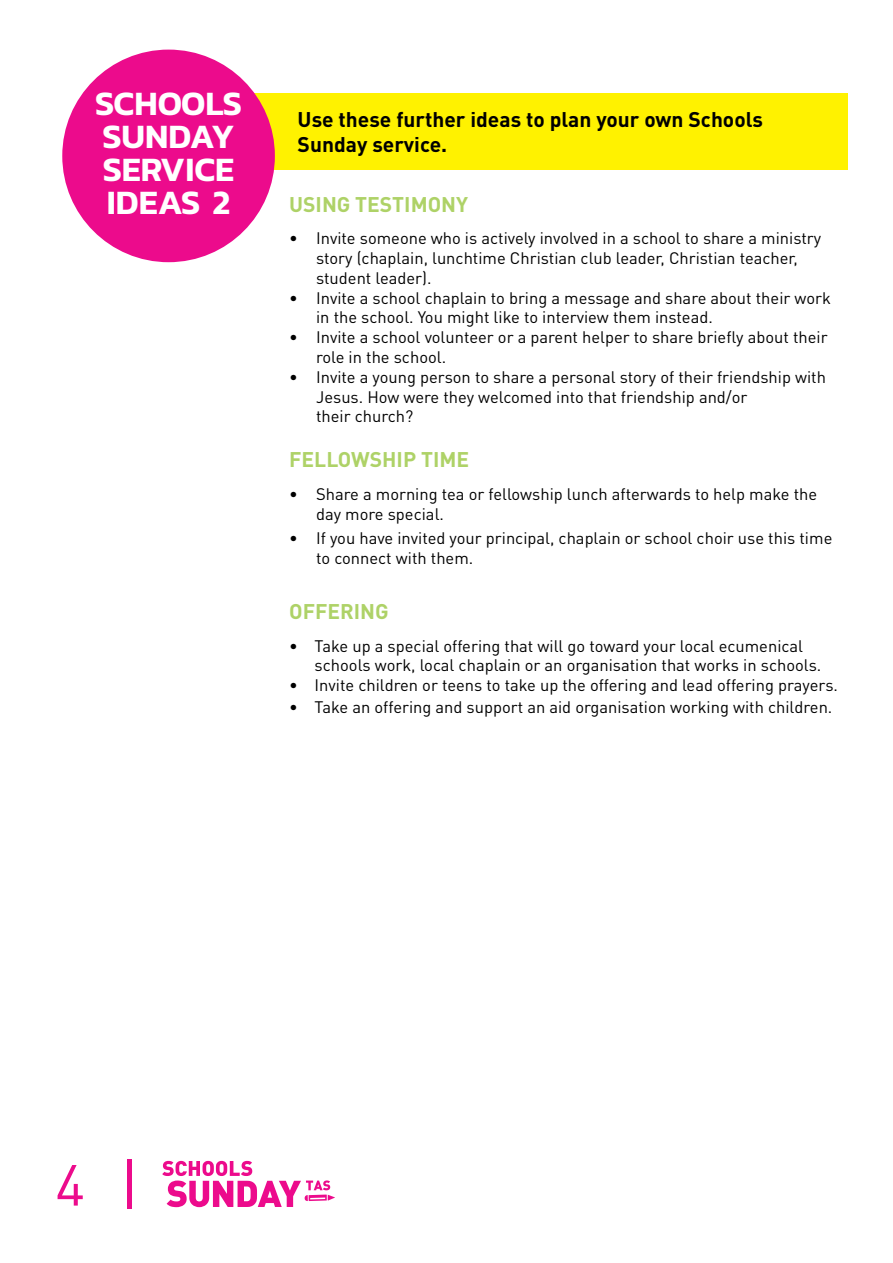
<style>
.page{position:relative;width:893px;height:1263px;background:#fff}
.page>*{position:absolute;margin:0;border:0;box-sizing:border-box;transform-origin:0 0}
.t1{font:57px "DIN Pro";color:#ec0b8c}
.t2{font:600 34.5px/33px "Kanit";color:#fff}
.t3{font:700 21px/25.2px "DIN Pro";color:#000}
.t4{font:700 21px "DIN Pro";color:#aed267}
.t5{font:16.5px/19.8px "DIN Pro";color:#000}
</style>
<div class="page">
<div style="left:172px;top:94px;width:675px;height:76px;background:#fff200"></div>
<div style="left:62px;top:50px;width:213px;height:212px;background:#ec0b8c;border-radius:50%"></div>
<svg style="left:162px;top:1161px;width:173px;height:46px"></svg>
<hr style="left:128px;top:1160px;width:4px;height:49px;background:#ec0b8c">
<h2 class="t2" style="left:95px;top:86px;width:148px">SCHOOLS<br>SUNDAY<br>SERVICE<br>IDEAS 2</h2>
<p class="t3" style="left:298px;top:106px;width:467px">Use these further ideas to plan your own Schools<br>Sunday service.</p>
<p class="t4" style="left:289px;top:190px;width:181px">USING TESTIMONY</p>
<p class="t5" style="left:316px;top:228px;width:507px;text-indent:-27px">• Invite someone who is actively involved in a school to share a ministry story (chaplain, lunchtime Christian club leader, Christian teacher, student leader).</p>
<p class="t5" style="left:316px;top:287px;width:516px;text-indent:-27px">• Invite a school chaplain to bring a message and share about their work in the school. You might like to interview them instead.</p>
<p class="t5" style="left:316px;top:327px;width:513px;text-indent:-27px">• Invite a school volunteer or a parent helper to share briefly about their role in the school.</p>
<p class="t5" style="left:316px;top:366px;width:511px;text-indent:-27px">• Invite a young person to share a personal story of their friendship with<br>Jesus. How were they welcomed into that friendship and/or<br>their church?</p>
<p class="t4" style="left:289px;top:446px;width:182px">FELLOWSHIP TIME</p>
<p class="t5" style="left:316px;top:483px;width:503px;text-indent:-27px">• Share a morning tea or fellowship lunch afterwards to help make the day more special.</p>
<p class="t5" style="left:316px;top:527px;width:518px;text-indent:-27px">• If you have invited your principal, chaplain or school choir use this time to connect with them.</p>
<p class="t4" style="left:289px;top:597px;width:101px">OFFERING</p>
<p class="t5" style="left:315px;top:635px;width:508px;text-indent:-25px">• Take up a special offering that will go toward your local ecumenical schools work, local chaplain or an organisation that works in schools.</p>
<p class="t5" style="left:289px;top:675px;width:550px">• Invite children or teens to take up the offering and lead offering prayers.</p>
<p class="t5" style="left:289px;top:696px;width:545px">• Take an offering and support an aid organisation working with children.</p>
<h1 class="t1" style="left:55px;top:1146px;width:31px">4</h1>
</div>
